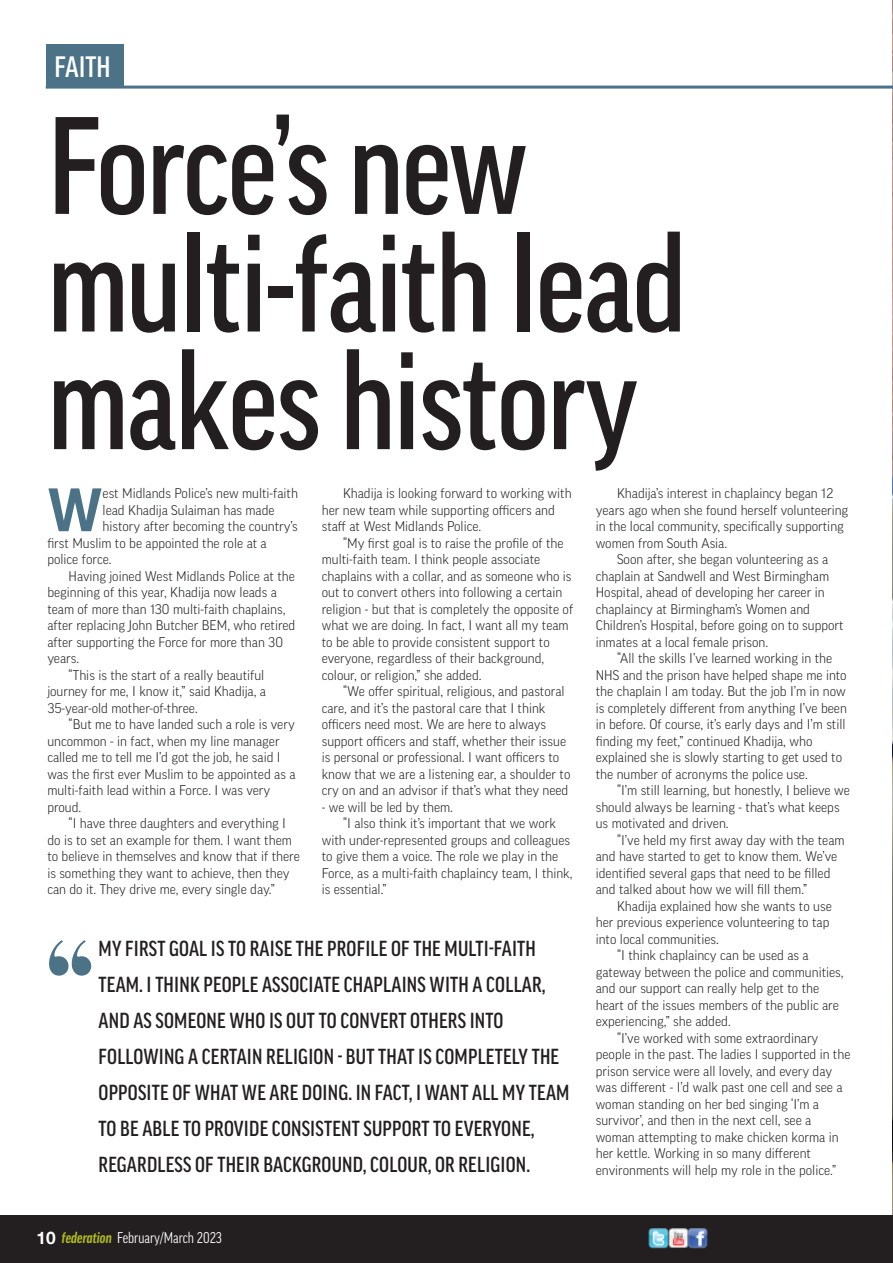
<style>
.page{position:relative;width:893px;height:1263px;background:#fff}
.page>*{position:absolute;margin:0;border:0;box-sizing:border-box;transform-origin:0 0}
.t1{font:500 condensed 133.5px/117.6px "Good Pro";letter-spacing:-.01em;color:#231f20}
.t2{font:700 90px "Engravers";color:#4c7287}
.t3{font:700 58.95px "Good Pro";color:#4c7287}
.t4{font:500 condensed 28.5px "Good Pro";color:#fff}
.t5{font:500 condensed 21px/36px "Good Pro";letter-spacing:.01em;color:#231f20}
.t6{font:condensed 15px "Good Pro";color:#fff}
.t7{font:300 13.5px/16.5px "Good Pro";color:#231f20}
.s1{font-family:"Helvetica Neue";font-weight:700;font-stretch:normal;font-size:17.25px}
.s2{font-weight:700;font-style:italic;color:#b0bb1d}
</style>
<div class="page">
<div style="left:0;top:1215px;width:893px;height:48px;background:#231f20"></div>
<img style="left:648px;top:1228px;width:59px;height:20px">
<img style="left:892px;top:0;width:1px;height:1215px">
<hr style="left:46px;top:86px;width:847px;height:3px;background:#4c7287">
<div style="left:46px;top:45px;width:77px;height:43px;background:#4c7287"></div>
<h3 class="t4" style="left:55px;top:51px;width:57px">FAITH</h3>
<h1 class="t1" style="left:48px;top:108px;width:640px">Force’s new multi-faith lead makes history</h1>
<h3 class="t3" style="left:47px;top:477px;width:57px">W</h3>
<p class="t7" style="left:103px;top:485px;width:197px">est Midlands Police’s new multi-faith</p>
<p class="t7" style="left:596px;top:485px;width:254px;text-indent:21px">Khadija’s interest in chaplaincy began 12 years ago when she found herself volunteering in the local community, specifically supporting women from South Asia.</p>
<p class="t7" style="left:596px;top:551px;width:249px;text-indent:21px">Soon after, she began volunteering as a chaplain at Sandwell and West Birmingham Hospital, ahead of developing her career in chaplaincy at Birmingham’s Women and Children’s Hospital, before going on to support inmates at a local female prison.</p>
<p class="t7" style="left:596px;top:650px;width:253px;text-indent:21px">“All the skills I’ve learned working in the NHS and the prison have helped shape me into the chaplain I am today. But the job I’m in now is completely different from anything I’ve been in before. Of course, it’s early days and I’m still finding my feet,” continued Khadija, who explained she is slowly starting to get used to the number of acronyms the police use.</p>
<p class="t7" style="left:596px;top:782px;width:255px;text-indent:21px">“I’m still learning, but honestly, I believe we should always be learning - that’s what keeps us motivated and driven.</p>
<p class="t7" style="left:596px;top:831px;width:250px;text-indent:21px">“I’ve held my first away day with the team and have started to get to know them. We’ve identified several gaps that need to be filled and talked about how we will fill them.”</p>
<p class="t7" style="left:617px;top:897px;width:216px">Khadija explained how she wants to use</p>
<p class="t7" style="left:596px;top:914px;width:235px">her previous experience volunteering to tap</p>
<p class="t7" style="left:596px;top:930px;width:125px">into local communities.</p>
<p class="t7" style="left:617px;top:947px;width:193px">“I think chaplaincy can be used as a</p>
<p class="t7" style="left:596px;top:963px;width:249px">gateway between the police and communities,</p>
<p class="t7" style="left:596px;top:980px;width:225px">and our support can really help get to the</p>
<p class="t7" style="left:596px;top:996px;width:245px">heart of the issues members of the public are</p>
<p class="t7" style="left:596px;top:1013px;width:136px">experiencing,” she added.</p>
<p class="t7" style="left:617px;top:1029px;width:203px">“I’ve worked with some extraordinary</p>
<p class="t7" style="left:596px;top:1046px;width:256px">people in the past. The ladies I supported in the</p>
<p class="t7" style="left:596px;top:1062px;width:238px">prison service were all lovely, and every day</p>
<p class="t7" style="left:596px;top:1079px;width:248px">was different - I’d walk past one cell and see a</p>
<p class="t7" style="left:596px;top:1095px;width:225px">woman standing on her bed singing ‘I’m a</p>
<p class="t7" style="left:596px;top:1112px;width:217px">survivor’, and then in the next cell, see a</p>
<p class="t7" style="left:596px;top:1128px;width:244px">woman attempting to make chicken korma in</p>
<p class="t7" style="left:596px;top:1145px;width:217px">her kettle. Working in so many different</p>
<p class="t7" style="left:596px;top:1161px;width:242px">environments will help my role in the police.”</p>
<p class="t7" style="left:322px;top:485px;width:251px;text-indent:21px">Khadija is looking forward to working with her new team while supporting officers and staff at West Midlands Police.</p>
<p class="t7" style="left:322px;top:534px;width:253px;text-indent:21px">“My first goal is to raise the profile of the multi-faith team. I think people associate chaplains with a collar, and as someone who is out to convert others into following a certain religion - but that is completely the opposite of what we are doing. In fact, I want all my team to be able to provide consistent support to everyone, regardless of their background, colour, or religion,” she added.</p>
<p class="t7" style="left:322px;top:683px;width:250px;text-indent:21px">“We offer spiritual, religious, and pastoral care, and it’s the pastoral care that I think officers need most. We are here to always support officers and staff, whether their issue is personal or professional. I want officers to know that we are a listening ear, a shoulder to cry on and an advisor if that’s what they need</p>
<p class="t7" style="left:322px;top:798px;width:133px">- we will be led by them.</p>
<p class="t7" style="left:343px;top:815px;width:214px">“I also think it’s important that we work</p>
<p class="t7" style="left:322px;top:831px;width:250px">with under-represented groups and colleagues</p>
<p class="t7" style="left:322px;top:848px;width:238px">to give them a voice. The role we play in the</p>
<p class="t7" style="left:322px;top:864px;width:252px">Force, as a multi-faith chaplaincy team, I think,</p>
<p class="t7" style="left:322px;top:881px;width:66px">is essential.”</p>
<p class="t7" style="left:103px;top:502px;width:174px">lead Khadija Sulaiman has made</p>
<p class="t7" style="left:103px;top:518px;width:197px">history after becoming the country’s</p>
<p class="t7" style="left:47px;top:535px;width:221px">first Muslim to be appointed the role at a</p>
<p class="t7" style="left:47px;top:551px;width:66px">police force.</p>
<p class="t7" style="left:69px;top:568px;width:228px">Having joined West Midlands Police at the</p>
<p class="t7" style="left:47px;top:584px;width:231px">beginning of this year, Khadija now leads a</p>
<p class="t7" style="left:47px;top:601px;width:240px">team of more than 130 multi-faith chaplains,</p>
<p class="t7" style="left:47px;top:617px;width:250px">after replacing John Butcher BEM, who retired</p>
<p class="t7" style="left:47px;top:633px;width:237px">after supporting the Force for more than 30</p>
<p class="t7" style="left:47px;top:650px;width:33px">years.</p>
<p class="t7" style="left:69px;top:666px;width:197px">“This is the start of a really beautiful</p>
<p class="t7" style="left:47px;top:683px;width:220px">journey for me, I know it,” said Khadija, a</p>
<p class="t7" style="left:47px;top:699px;width:152px">35-year-old mother-of-three.</p>
<p class="t7" style="left:69px;top:716px;width:228px">“But me to have landed such a role is very</p>
<p class="t7" style="left:47px;top:732px;width:234px">uncommon - in fact, when my line manager</p>
<p class="t7" style="left:47px;top:749px;width:235px">called me to tell me I’d got the job, he said I</p>
<p class="t7" style="left:47px;top:765px;width:250px">was the first ever Muslim to be appointed as a</p>
<p class="t7" style="left:47px;top:782px;width:224px">multi-faith lead within a Force. I was very</p>
<p class="t7" style="left:47px;top:798px;width:36px">proud.</p>
<p class="t7" style="left:69px;top:815px;width:219px">“I have three daughters and everything I</p>
<p class="t7" style="left:47px;top:831px;width:246px">do is to set an example for them. I want them</p>
<p class="t7" style="left:47px;top:848px;width:254px">to believe in themselves and know that if there</p>
<p class="t7" style="left:47px;top:864px;width:244px">is something they want to achieve, then they</p>
<p class="t7" style="left:47px;top:881px;width:229px">can do it. They drive me, every single day.”</p>
<h2 class="t2" style="left:38px;top:918px;width:65px">“</h2>
<p class="t5" style="left:99px;top:930px;width:472px">MY FIRST GOAL IS TO RAISE THE PROFILE OF THE MULTI-FAITH TEAM. I THINK PEOPLE ASSOCIATE CHAPLAINS WITH A COLLAR, AND AS SOMEONE WHO IS OUT TO CONVERT OTHERS INTO FOLLOWING A CERTAIN RELIGION - BUT THAT IS COMPLETELY THE OPPOSITE OF WHAT WE ARE DOING. IN FACT, I WANT ALL MY TEAM TO BE ABLE TO PROVIDE CONSISTENT SUPPORT TO EVERYONE, REGARDLESS OF THEIR BACKGROUND, COLOUR, OR RELIGION.</p>
<p class="t6" style="left:37px;top:1229px;width:187px"><span class="s1">10</span> <span class="s2">federation</span> February/March 2023</p>
</div>
